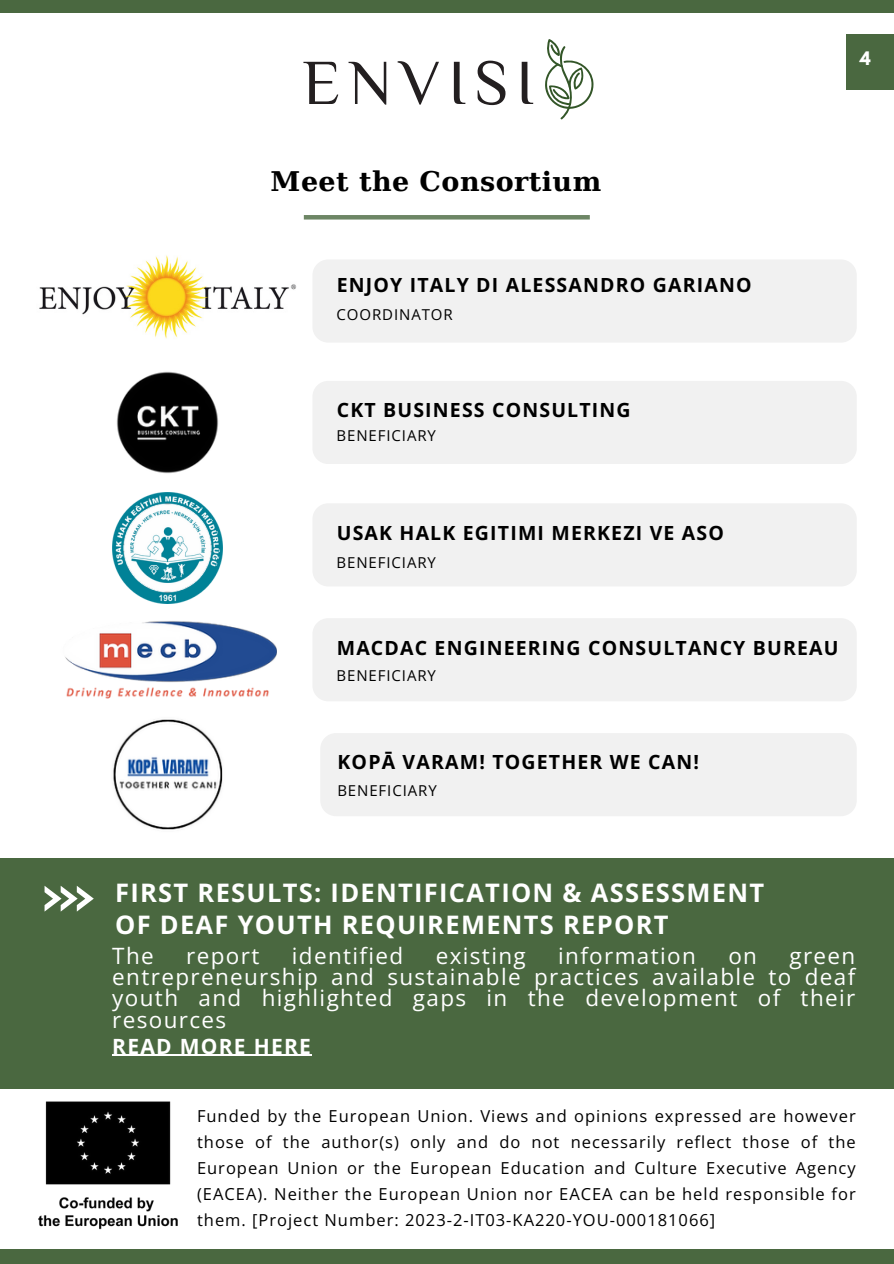
<style>
.page{position:relative;width:894px;height:1264px;background:#fff}
.page>*{position:absolute;margin:0;border:0;box-sizing:border-box;transform-origin:0 0}
.t1{font:63.9px "Philosopher";letter-spacing:.12em;color:#231f20}
.t2{font:700 27px "DejaVu Serif";letter-spacing:.02em;color:#000}
.t3{font:700 25.5px/32.7px "Open Sans";letter-spacing:.05em;color:#fff}
.t4{font:22.5px/21.3px "Open Sans";letter-spacing:.06em;color:#fff;text-align:justify}
.t5{font:700 21px "Open Sans";letter-spacing:.06em;color:#fff}
.t6{font:700 19.5px "Open Sans";letter-spacing:.06em;color:#000}
.t7{font:16.5px/25.8px "Open Sans";letter-spacing:.06em;color:#000;text-align:justify}
.t8{font:700 16.5px "League Spartan";color:#fff}
.t9{font:15px "Open Sans";letter-spacing:.06em;color:#000}
</style>
<div class="page">
<div style="left:0;top:1249px;width:893px;height:14px;background:#4a6840"></div>
<div style="left:0;top:857px;width:893px;height:231px;background:#4a6840"></div>
<svg style="left:545px;top:39px;width:48px;height:81px"></svg>
<div style="left:0;top:0;width:893px;height:12px;background:#4a6840"></div>
<div style="left:846px;top:34px;width:47px;height:55px;background:#4a6840"></div>
<img style="left:39px;top:255px;width:258px;height:84px">
<img style="left:112px;top:492px;width:110px;height:111px">
<img style="left:116px;top:371px;width:103px;height:103px">
<img style="left:65px;top:621px;width:212px;height:77px">
<img style="left:113px;top:719px;width:110px;height:111px">
<div style="left:312px;top:259px;width:544px;height:83px;background:#f1f1f1;border-radius:16px"></div>
<div style="left:312px;top:381px;width:544px;height:83px;background:#f1f1f1;border-radius:16px"></div>
<div style="left:312px;top:503px;width:544px;height:83px;background:#f1f1f1;border-radius:16px"></div>
<div style="left:312px;top:618px;width:544px;height:83px;background:#f1f1f1;border-radius:16px"></div>
<div style="left:320px;top:733px;width:536px;height:83px;background:#f1f1f1;border-radius:16px"></div>
<hr style="left:304px;top:215px;width:285px;height:4px;background:#6d8665">
<svg style="left:45px;top:886px;width:49px;height:25px"></svg>
<img style="left:32px;top:1088px;width:151px;height:142px">
<hr style="left:112px;top:1054px;width:200px;height:1px;background:#fff">
<h1 class="t1" style="left:302px;top:62px;width:233px">ENVISI</h1>
<p class="t2" style="left:270px;top:165px;width:332px">Meet the Consortium</p>
<p class="t8" style="left:859px;top:51px;width:12px">4</p>
<p class="t6" style="left:336px;top:271px;width:416px">ENJOY ITALY DI ALESSANDRO GARIANO</p>
<h5 class="t9" style="left:336px;top:303px;width:118px">COORDINATOR</h5>
<h6 class="t6" style="left:336px;top:396px;width:295px">CKT BUSINESS CONSULTING</h6>
<h5 class="t9" style="left:336px;top:425px;width:101px">BENEFICIARY</h5>
<h6 class="t6" style="left:336px;top:519px;width:388px">USAK HALK EGITIMI MERKEZI VE ASO</h6>
<h5 class="t9" style="left:336px;top:552px;width:101px">BENEFICIARY</h5>
<h6 class="t6" style="left:336px;top:634px;width:503px">MACDAC ENGINEERING CONSULTANCY BUREAU</h6>
<h5 class="t9" style="left:336px;top:664px;width:101px">BENEFICIARY</h5>
<h6 class="t6" style="left:337px;top:748px;width:363px">KOPĀ VARAM! TOGETHER WE CAN!</h6>
<p class="t9" style="left:337px;top:779px;width:101px">BENEFICIARY</p>
<h2 class="t3" style="left:115px;top:875px;width:650px">FIRST RESULTS: IDENTIFICATION &amp; ASSESSMENT<br>OF DEAF YOUTH REQUIREMENTS REPORT</h2>
<h4 class="t4" style="left:112px;top:944px;width:43px">The</h4>
<h4 class="t4" style="left:186px;top:944px;width:75px">report</h4>
<h4 class="t4" style="left:292px;top:944px;width:113px">identified</h4>
<h4 class="t4" style="left:435px;top:944px;width:91px">existing</h4>
<h4 class="t4" style="left:558px;top:944px;width:139px">information</h4>
<h4 class="t4" style="left:728px;top:944px;width:30px">on</h4>
<h4 class="t4" style="left:112px;top:944px;width:744px;text-indent:677px">green entrepreneurship and sustainable practices available to deaf youth and highlighted gaps in the development of their resources</h4>
<h4 class="t5" style="left:112px;top:1031px;width:200px">READ MORE HERE</h4>
<p class="t7" style="left:197px;top:1102px;width:660px">Funded by the European Union. Views and opinions expressed are however those of the author(s) only and do not necessarily reflect those of the European Union or the European Education and Culture Executive Agency (EACEA). Neither the European Union nor EACEA can be held responsible for them. [Project Number: 2023-2-IT03-KA220-YOU-000181066]</p>
</div>
